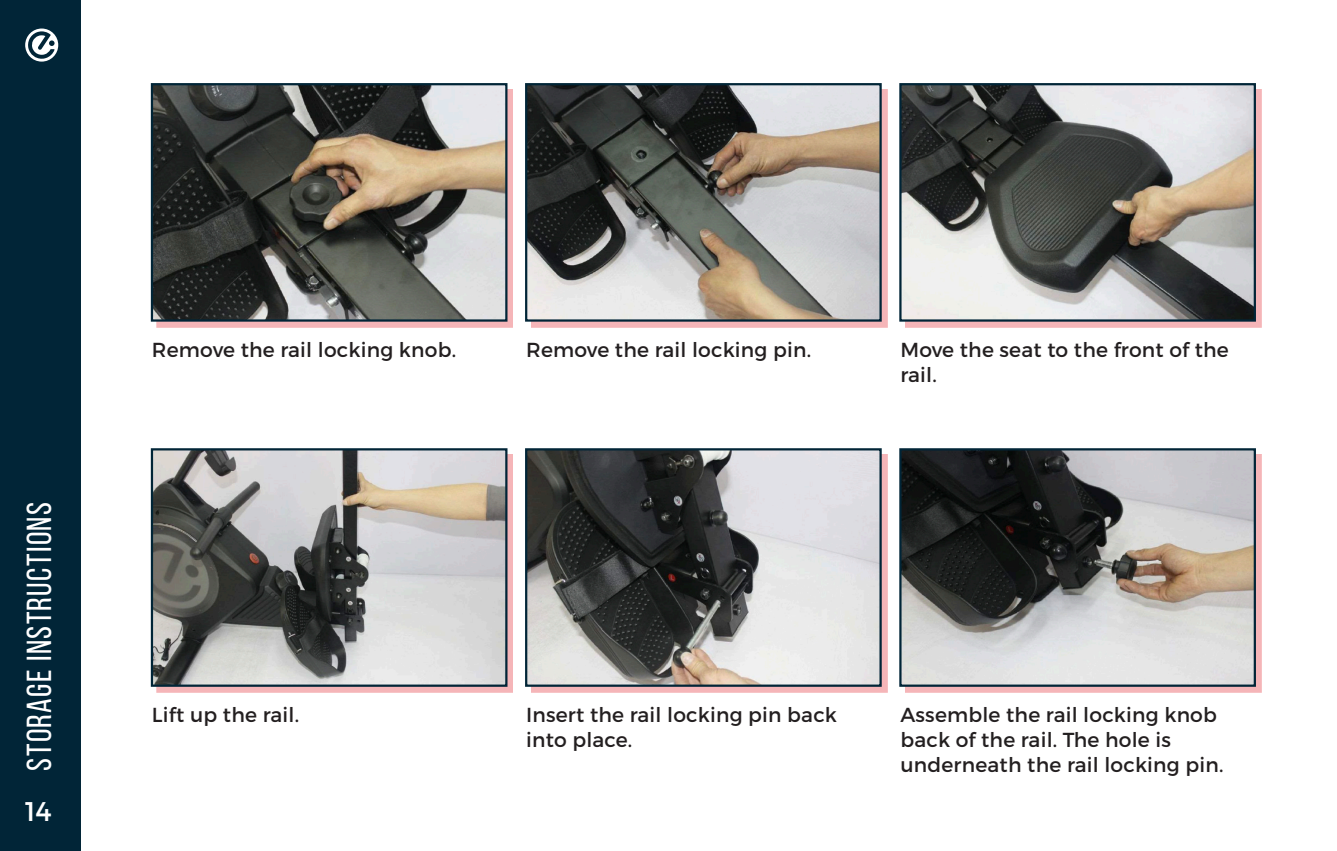
<style>
.page{position:relative;width:1337px;height:851px;background:#fff}
.page>*{position:absolute;margin:0;border:0;box-sizing:border-box;transform-origin:0 0}
.t1{font:34.65px "Bebas Neue";letter-spacing:.04em;color:#fff}
.t2{font:27px "Montserrat";color:#fff}
.t3{font:20.25px/24.8px "Montserrat";letter-spacing:.01em;color:#231f20}
</style>
<div class="page">
<div style="left:0;top:0;width:81px;height:850px;background:#012537"></div>
<svg style="left:25px;top:28px;width:33px;height:34px"></svg>
<svg style="left:156px;top:89px;width:357px;height:238px;background:#dca6ab"></svg>
<img style="left:154px;top:86px;width:350px;height:232px">
<div style="left:151px;top:83px;width:356px;height:238px;border:2px solid #012537"></div>
<svg style="left:531px;top:454px;width:356px;height:238px;background:#d5a2a7"></svg>
<img style="left:528px;top:451px;width:350px;height:232px">
<div style="left:525px;top:448px;width:356px;height:238px;border:2px solid #012537"></div>
<div style="left:905px;top:89px;width:356px;height:238px;background:#f5b5b8"></div>
<img style="left:902px;top:86px;width:351px;height:232px">
<div style="left:899px;top:83px;width:357px;height:238px;border:2px solid #012537"></div>
<svg style="left:531px;top:89px;width:356px;height:238px;background:#d9a4a9"></svg>
<img style="left:528px;top:86px;width:350px;height:232px">
<div style="left:525px;top:83px;width:356px;height:238px;border:2px solid #012537"></div>
<div style="left:905px;top:454px;width:356px;height:238px;background:#f5b5b8"></div>
<img style="left:902px;top:451px;width:351px;height:232px">
<div style="left:899px;top:448px;width:357px;height:238px;border:2px solid #012537"></div>
<svg style="left:156px;top:454px;width:357px;height:238px;background:#d9a4a9"></svg>
<img style="left:154px;top:451px;width:350px;height:232px">
<div style="left:151px;top:448px;width:356px;height:238px;border:2px solid #012537"></div>
<p class="t1" style="left:20px;top:770px;width:270px;rotate:-90deg">storage instructions</p>
<h2 class="t2" style="left:25px;top:795px;width:28px">14</h2>
<p class="t3" style="left:152px;top:337px;width:306px">Remove the rail locking knob.</p>
<p class="t3" style="left:526px;top:337px;width:286px">Remove the rail locking pin.</p>
<p class="t3" style="left:900px;top:337px;width:330px">Move the seat to the front of the rail.</p>
<p class="t3" style="left:152px;top:702px;width:149px">Lift up the rail.</p>
<p class="t3" style="left:526px;top:702px;width:312px">Insert the rail locking pin back into place.</p>
<p class="t3" style="left:900px;top:702px;width:324px">Assemble the rail locking knob back of the rail. The hole is underneath the rail locking pin.</p>
</div>
